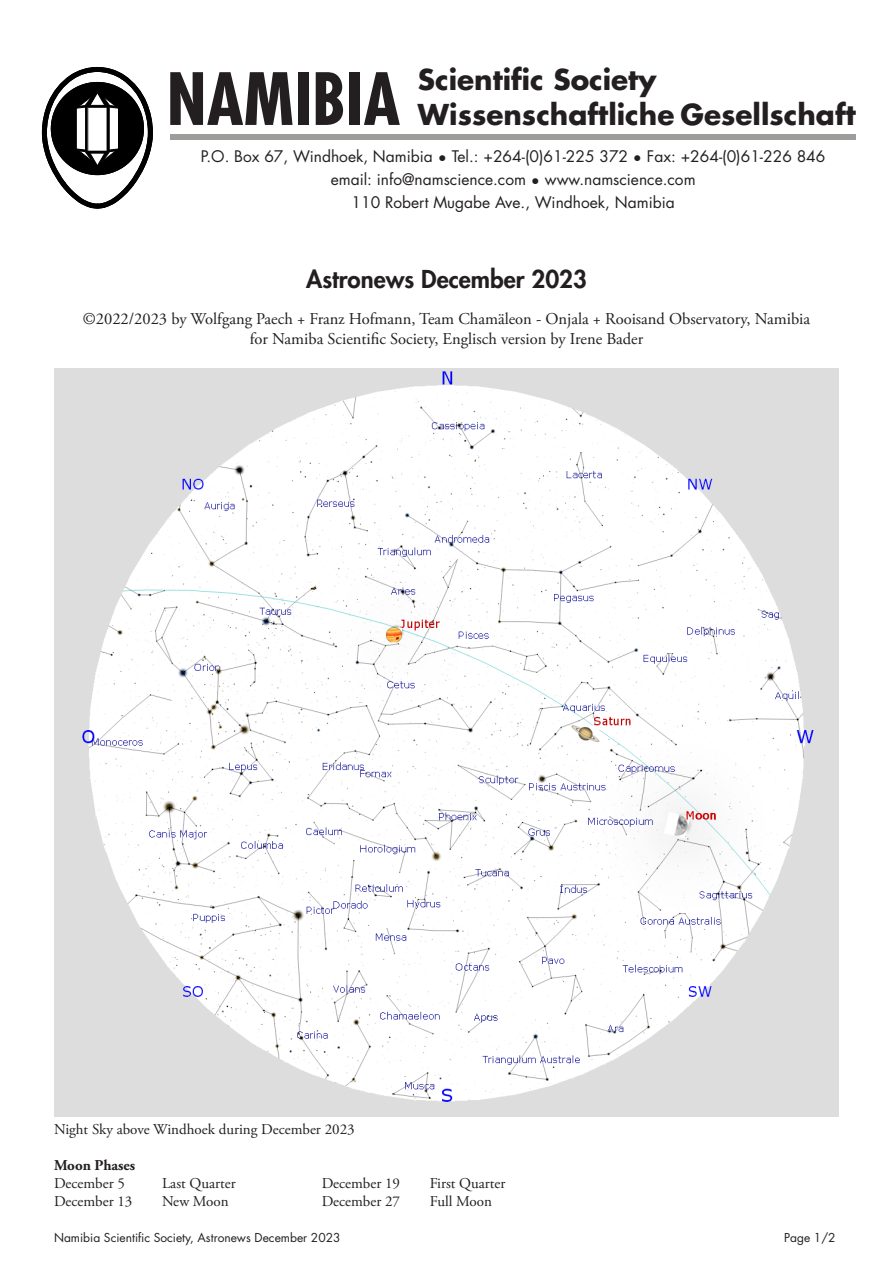
<style>
.page{position:relative;width:893px;height:1263px;background:#fff}
.page>*{position:absolute;margin:0;border:0;box-sizing:border-box;transform-origin:0 0}
.t1{font:700 condensed 70.05px "Futura Std";color:#231f20}
.t2{font:700 28.05px "Futura Std";color:#231f20}
.t3{font:800 24px "Futura Std";color:#231f20}
.t4{font:16.5px "Adobe Garamond Pro";color:#231f20}
.t5{font:15.6px/23.1px "Futura Std";color:#231f20;text-align:center}
.t6{font:15px "Adobe Garamond Pro";color:#231f20}
.Zwischenüberschrift{font:700 15px "Adobe Garamond Pro";color:#231f20}
.t7{font:12px "Futura Std";color:#231f20}
</style>
<div class="page">
<img style="left:54px;top:368px;width:785px;height:748px">
<svg style="left:42px;top:67px;width:111px;height:141px"></svg>
<div style="left:170px;top:134px;width:686px;height:6px;background:#9d9d9c"></div>
<p class="t1" style="left:167px;top:56px;width:235px">NAMIBIA</p>
<p class="t2" style="left:418px;top:61px;width:240px">Scientific Society</p>
<p class="t5" style="left:201px;top:145px;width:626px">P.O. Box 67, Windhoek, Namibia • Tel.: +264-(0)61-225 372 • Fax: +264-(0)61-226 846 email: info@namscience.com • www.namscience.com<br>110 Robert Mugabe Ave., Windhoek, Namibia</p>
<p class="t2" style="left:418px;top:96px;width:439px">Wissenschaftliche Gesellschaft</p>
<p class="t3" style="left:306px;top:264px;width:282px">Astronews December 2023</p>
<p class="t4" style="left:83px;top:309px;width:729px">©2022/2023 by Wolfgang Paech + Franz Hofmann, Team Chamäleon - Onjala + Rooisand Observatory, Namibia</p>
<p class="t4" style="left:250px;top:329px;width:395px">for Namiba Scientific Society, Englisch version by Irene Bader</p>
<p class="t6" style="left:54px;top:1120px;width:302px">Night Sky above Windhoek during December 2023</p>
<p class="Zwischenüberschrift" style="left:54px;top:1157px;width:83px">Moon Phases</p>
<p class="t6" style="left:54px;top:1174px;width:72px">December 5</p>
<p class="t6" style="left:162px;top:1174px;width:75px">Last Quarter</p>
<p class="t6" style="left:54px;top:1192px;width:80px">December 13</p>
<p class="t6" style="left:162px;top:1192px;width:68px">New Moon</p>
<p class="t6" style="left:322px;top:1174px;width:80px">December 19</p>
<p class="t6" style="left:430px;top:1174px;width:77px">First Quarter</p>
<p class="t6" style="left:322px;top:1192px;width:80px">December 27</p>
<p class="t6" style="left:430px;top:1192px;width:64px">Full Moon</p>
<p class="t7" style="left:54px;top:1230px;width:288px">Namibia Scientific Society, Astronews December 2023</p>
<p class="t7" style="left:784px;top:1230px;width:53px">Page 1/2</p>
</div>
